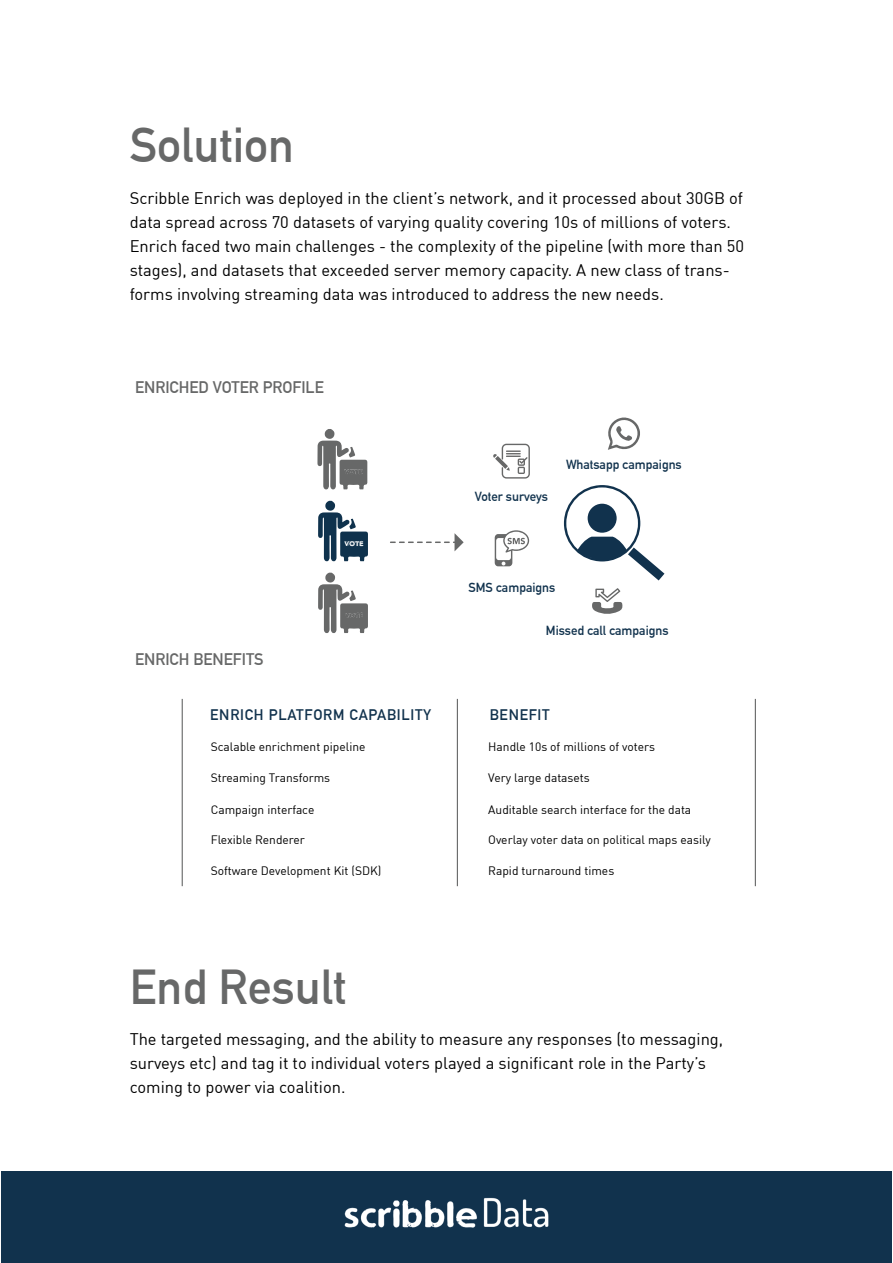
<style>
.page{position:relative;width:893px;height:1263px;background:#fff}
.page>*{position:absolute;margin:0;border:0;box-sizing:border-box;transform-origin:0 0}
.t1{font:700 48px "DIN Alternate";color:#676868}
.t2{font:16.5px/24px "DIN";color:#000}
.t3{font:700 16.5px "DIN Alternate";color:#676868}
.t4{font:700 15px "DIN Alternate";letter-spacing:.05em;color:#11324d}
.t5{font:700 12.9px "DIN Alternate";color:#11324d}
.t6{font:12px "DIN";color:#000}
.t7{font:900 6.6px "Avenir";letter-spacing:.05em;color:#676868}
.t8{font:900 6.6px "Avenir";color:#fff}
</style>
<div class="page">
<div style="left:1px;top:1172px;width:891px;height:91px;background:#11324d"></div>
<img style="left:344px;top:1197px;width:205px;height:31px">
<svg style="left:608px;top:418px;width:32px;height:32px"></svg>
<svg style="left:592px;top:588px;width:31px;height:26px"></svg>
<svg style="left:493px;top:444px;width:37px;height:35px"></svg>
<svg style="left:495px;top:530px;width:34px;height:36px"></svg>
<svg style="left:317px;top:429px;width:50px;height:60px"></svg>
<svg style="left:318px;top:501px;width:50px;height:60px"></svg>
<svg style="left:318px;top:573px;width:50px;height:60px"></svg>
<svg style="left:564px;top:485px;width:100px;height:95px"></svg>
<svg style="left:391px;top:533px;width:73px;height:18px"></svg>
<hr style="left:182px;top:699px;width:1px;height:187px;background:#676868">
<hr style="left:457px;top:699px;width:1px;height:187px;background:#676868">
<hr style="left:755px;top:699px;width:1px;height:187px;background:#676868">
<h1 class="t1" style="left:130px;top:109px;width:166px">Solution</h1>
<p class="t2" style="left:130px;top:185px;width:616px">Scribble Enrich was deployed in the client’s network, and it processed about 30GB of data spread across 70 datasets of varying quality covering 10s of millions of voters.<br>Enrich faced two main challenges - the complexity of the pipeline (with more than 50 stages), and datasets that exceeded server memory capacity. A new class of trans&shy;forms involving streaming data was introduced to address the new needs.</p>
<p class="t3" style="left:135px;top:375px;width:190px">ENRICHED VOTER PROFILE</p>
<p class="t3" style="left:135px;top:647px;width:130px">ENRICH BENEFITS</p>
<p class="t7" style="left:344px;top:467px;width:21px">VOTE</p>
<p class="t8" style="left:345px;top:538px;width:21px">VOTE</p>
<p class="t7" style="left:345px;top:610px;width:21px">VOTE</p>
<p class="t4" style="left:210px;top:703px;width:222px">ENRICH PLATFORM CAPABILITY</p>
<p class="t6" style="left:211px;top:739px;width:156px">Scalable enrichment pipeline</p>
<p class="t6" style="left:211px;top:770px;width:121px">Streaming Transforms</p>
<p class="t6" style="left:211px;top:802px;width:105px">Campaign interface</p>
<p class="t6" style="left:211px;top:832px;width:96px">Flexible Renderer</p>
<p class="t6" style="left:211px;top:863px;width:172px">Software Development Kit (SDK)</p>
<p class="t5" style="left:475px;top:487px;width:75px">Voter surveys</p>
<p class="t5" style="left:566px;top:455px;width:117px">Whatsapp campaigns</p>
<p class="t5" style="left:468px;top:578px;width:88px">SMS campaigns</p>
<p class="t5" style="left:546px;top:620px;width:124px">Missed call campaigns</p>
<p class="t4" style="left:490px;top:703px;width:62px">BENEFIT</p>
<p class="t6" style="left:488px;top:739px;width:168px">Handle 10s of millions of voters</p>
<p class="t6" style="left:488px;top:770px;width:103px">Very large datasets</p>
<p class="t6" style="left:488px;top:802px;width:204px">Auditable search interface for the data</p>
<p class="t6" style="left:488px;top:832px;width:224px">Overlay voter data on political maps easily</p>
<p class="t6" style="left:488px;top:863px;width:128px">Rapid turnaround times</p>
<h1 class="t1" style="left:130px;top:950px;width:218px">End Result</h1>
<p class="t2" style="left:130px;top:1027px;width:595px">The targeted messaging, and the ability to measure any responses (to messaging, surveys etc) and tag it to individual voters played a significant role in the Party’s coming to power via coalition.</p>
</div>
